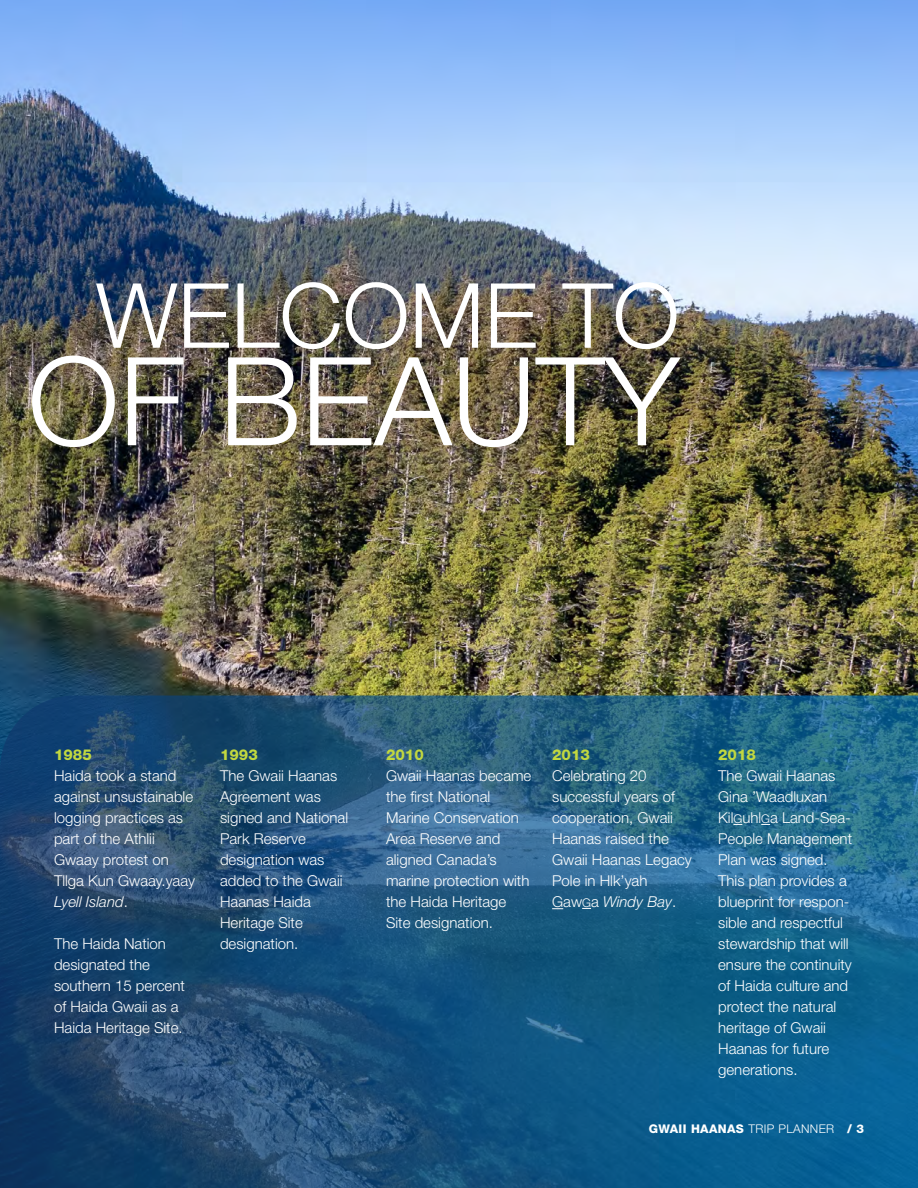
<style>
.page{position:relative;width:918px;height:1188px;background:#fff}
.page>*{position:absolute;margin:0;border:0;box-sizing:border-box;transform-origin:0 0}
.t1{font:300 123px "Helvetica Neue LT Std";color:#fff}
.t2{font:300 90px "Helvetica Neue LT Std";color:#fff}
.t3{font:300 15px/21px "Helvetica Neue LT Std";color:#fff}
.t4{font:800 15px "Helvetica Neue LT Std";color:#c2d83f}
.t5{font:italic 300 15px "Helvetica Neue LT Std";color:#fff}
.t6{font:800 12px "Helvetica Neue LT Std";letter-spacing:.03em;color:#fff}
.s1{font-style:italic}
.s2{font-style:normal}
.s3{font-style:normal;font-size:12px}
.s4{font-size:12px}
.s5{font-weight:300}
</style>
<div class="page">
<img style="left:0;top:0;width:918px;height:696px">
<svg style="left:0;top:696px;width:918px;height:492px;background:#1c567f"></svg>
<h2 class="t2" style="left:96px;top:261px;width:585px">WELCOME TO</h2>
<h1 class="t1" style="left:28px;top:326px;width:653px">OF BEAUTY</h1>
<p class="t4" style="left:54px;top:746px;width:39px">1985</p>
<p class="t3" style="left:54px;top:765px;width:141px">Haida took a stand against unsustainable logging practices as</p>
<p class="t3" style="left:54px;top:828px;width:143px">part of the Athlii<br>Gwaay protest on<br>Tllga Kun Gwaay.yaay<br><span class="s1">Lyell Island</span>.</p>
<p class="t3" style="left:54px;top:933px;width:113px">The Haida Nation</p>
<p class="t3" style="left:54px;top:954px;width:132px">designated the southern 15 percent of Haida Gwaii as a<br>Haida Heritage Site.</p>
<p class="t4" style="left:220px;top:746px;width:39px">1993</p>
<p class="t3" style="left:220px;top:765px;width:130px">The Gwaii Haanas<br>Agreement was signed and National<br>Park Reserve</p>
<p class="t3" style="left:220px;top:849px;width:124px">designation was added to the Gwaii<br>Haanas Haida</p>
<p class="t3" style="left:220px;top:912px;width:84px">Heritage Site</p>
<p class="t3" style="left:220px;top:933px;width:80px">designation.</p>
<p class="t4" style="left:386px;top:746px;width:39px">2010</p>
<p class="t3" style="left:386px;top:765px;width:147px">Gwaii Haanas became</p>
<p class="t3" style="left:386px;top:786px;width:145px">the first National<br>Marine Conservation<br>Area Reserve and aligned Canada’s marine protection with the Haida Heritage<br>Site designation.</p>
<p class="t4" style="left:552px;top:746px;width:39px">2013</p>
<p class="t3" style="left:552px;top:765px;width:141px">Celebrating 20 successful years of cooperation, Gwaii<br>Haanas raised the<br>Gwaii Haanas Legacy<br>Pole in Hlk’yah</p>
<p class="t5" style="left:552px;top:893px;width:126px"><span class="s2">Gaw</span><span class="s3">G</span><span class="s2">a</span> Windy Bay<span class="s2">.</span></p>
<p class="t4" style="left:718px;top:746px;width:39px">2018</p>
<p class="t3" style="left:718px;top:765px;width:135px">The Gwaii Haanas<br>Gina ’Waadluxan<br>Kil<span class="s4">G</span>uhl<span class="s4">G</span>a Land-Sea-<br>People Management<br>Plan was signed.<br>This plan provides a blueprint for respon&shy;sible and respectful stewardship that will ensure the continuity of Haida culture and protect the natural heritage of Gwaii<br>Haanas for future</p>
<p class="t3" style="left:718px;top:1059px;width:81px">generations.</p>
<p class="t6" style="left:649px;top:1122px;width:217px">GWAII HAANAS <span class="s5">TRIP PLANNER</span> / 3</p>
</div>
